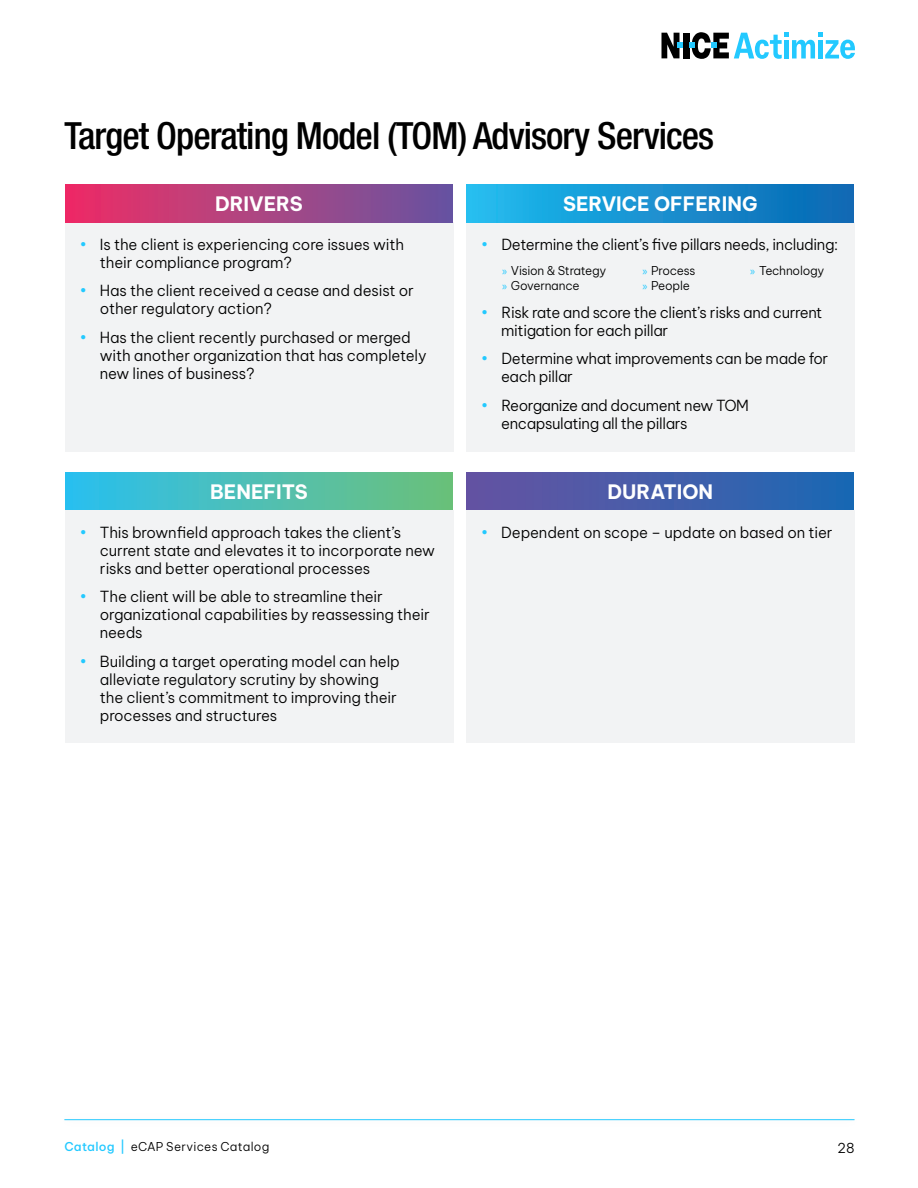
<style>
.page{position:relative;width:918px;height:1188px;background:#fff}
.page>*{position:absolute;margin:0;border:0;box-sizing:border-box;transform-origin:0 0}
.t1{font:500 condensed 37.5px "Helvetica Neue LT Pro";letter-spacing:-.025em;color:#000}
.t2{font:700 19.5px "Be Vietnam Pro";color:#fff}
.t3{font:300 15px/18px "Be Vietnam Pro";letter-spacing:-.01em;color:#000}
.t4{font:300 13.5px "Be Vietnam Pro";color:#000}
.t5{font:300 12px/15.8px "Be Vietnam Pro";letter-spacing:-.02em;color:#000}
.t6{font:300 12px "Be Vietnam Pro";letter-spacing:.02em;color:#000}
.s1{color:#23c9ff}
.s2{font-family:"Myriad Pro";font-weight:400;color:#23c9ff}
.s3{font-weight:500;color:#23c9ff}
</style>
<div class="page">
<div style="left:683px;top:33px;width:6px;height:25px;background:#000"></div>
<svg style="left:689px;top:32px;width:166px;height:27px"></svg>
<svg style="left:662px;top:33px;width:21px;height:25px"></svg>
<div style="left:65px;top:222px;width:388px;height:229px;background:#f2f3f4"></div>
<div style="left:467px;top:222px;width:388px;height:229px;background:#f2f3f4"></div>
<div style="left:65px;top:184px;width:388px;height:38px;background:linear-gradient(to right,#ef2f65,#6856a0)"></div>
<div style="left:467px;top:184px;width:387px;height:38px;background:linear-gradient(to right,#22bcef,#0c66b2)"></div>
<div style="left:65px;top:510px;width:388px;height:232px;background:#f2f3f4"></div>
<div style="left:467px;top:510px;width:388px;height:232px;background:#f2f3f4"></div>
<div style="left:65px;top:472px;width:388px;height:38px;background:linear-gradient(to right,#2bbfef,#6ec079)"></div>
<div style="left:467px;top:472px;width:387px;height:38px;background:linear-gradient(to right,#6853a1,#1c69b4)"></div>
<div style="left:56px;top:1110px;width:806px;height:19px;background:#000;opacity:.15"></div>
<hr style="left:64px;top:1119px;width:791px;height:1px;background:#23c9ff">
<h1 class="t1" style="left:65px;top:113px;width:651px">Target Operating Model (TOM) Advisory Services</h1>
<h2 class="t2" style="left:215px;top:187px;width:89px">DRIVERS</h2>
<h2 class="t2" style="left:563px;top:187px;width:196px">SERVICE OFFERING</h2>
<p class="t3" style="left:100px;top:234px;width:306px;text-indent:-20px"><span class="s1">•</span> Is the client is experiencing core issues with their compliance program?</p>
<p class="t3" style="left:100px;top:281px;width:316px;text-indent:-20px"><span class="s1">•</span> Has the client received a cease and desist or other regulatory action?</p>
<p class="t3" style="left:100px;top:327px;width:328px;text-indent:-20px"><span class="s1">•</span> Has the client recently purchased or merged with another organization that has completely new lines of business?</p>
<p class="t3" style="left:481px;top:234px;width:359px"><span class="s1">•</span> Determine the client’s five pillars needs, including:</p>
<p class="t5" style="left:502px;top:261px;width:106px"><span class="s2">»</span> Vision &amp; Strategy <span class="s2">»</span> Governance</p>
<p class="t5" style="left:642px;top:261px;width:54px"><span class="s2">»</span> Process <span class="s2">»</span> People</p>
<p class="t5" style="left:750px;top:261px;width:75px"><span class="s2">»</span> Technology</p>
<p class="t3" style="left:501px;top:302px;width:323px;text-indent:-20px"><span class="s1">•</span> Risk rate and score the client’s risks and current mitigation for each pillar</p>
<p class="t3" style="left:501px;top:348px;width:329px;text-indent:-20px"><span class="s1">•</span> Determine what improvements can be made for each pillar</p>
<p class="t3" style="left:501px;top:395px;width:249px;text-indent:-20px"><span class="s1">•</span> Reorganize and document new TOM encapsulating all the pillars</p>
<h2 class="t2" style="left:210px;top:475px;width:99px">BENEFITS</h2>
<h2 class="t2" style="left:607px;top:475px;width:107px">DURATION</h2>
<p class="t3" style="left:100px;top:522px;width:337px;text-indent:-20px"><span class="s1">•</span> This brownfield approach takes the client’s current state and elevates it to incorporate new risks and better operational processes</p>
<p class="t3" style="left:100px;top:586px;width:332px;text-indent:-20px"><span class="s1">•</span> The client will be able to streamline their organizational capabilities by reassessing their needs</p>
<p class="t3" style="left:100px;top:651px;width:302px;text-indent:-20px"><span class="s1">•</span> Building a target operating model can help alleviate regulatory scrutiny by showing the client’s commitment to improving their processes and structures</p>
<p class="t3" style="left:481px;top:522px;width:353px"><span class="s1">•</span> Dependent on scope – update on based on tier</p>
<p class="t6" style="left:64px;top:1137px;width:206px"><span class="s3">Catalog |</span> eCAP Services Catalog</p>
<p class="t4" style="left:838px;top:1137px;width:19px">28</p>
</div>
